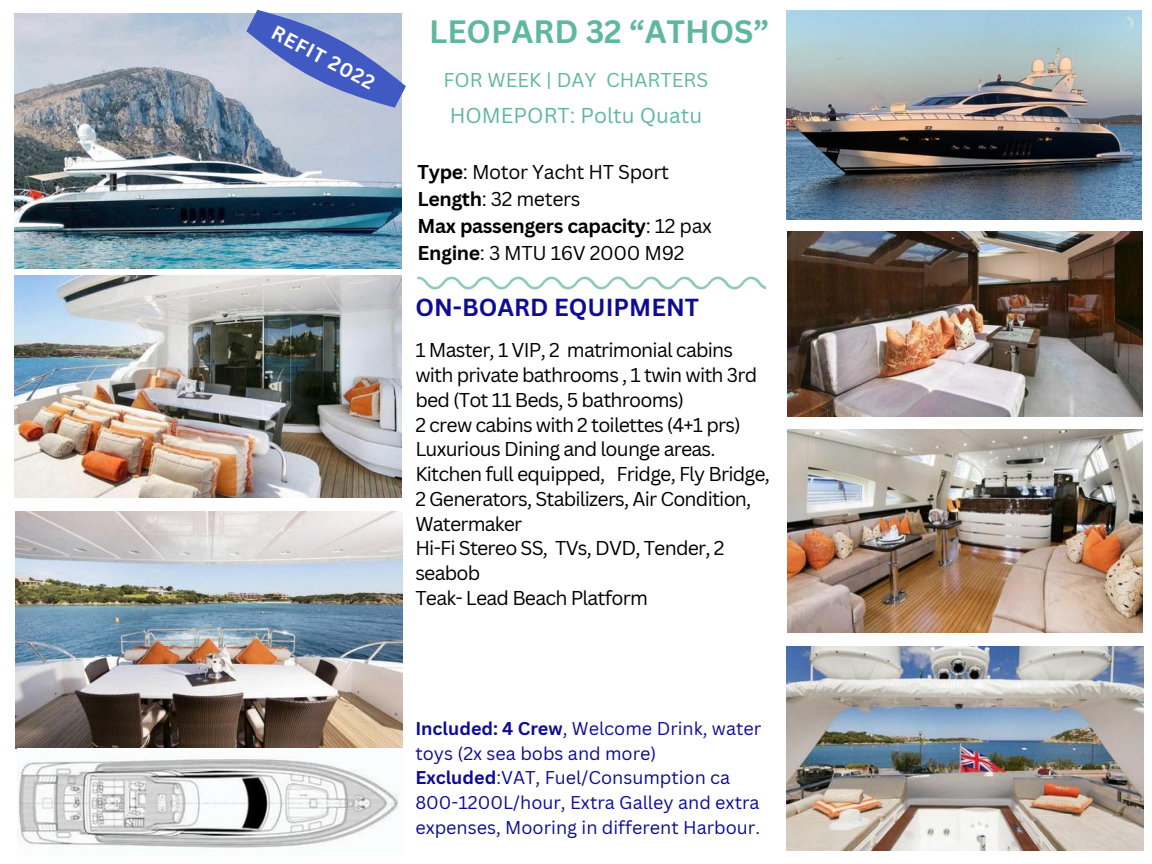
<style>
.page{position:relative;width:1152px;height:864px;background:#fff}
.page>*{position:absolute;margin:0;border:0;box-sizing:border-box;transform-origin:0 0}
.t1{font:700 31.5px "Canva Sans";color:#5fb7a1}
.t2{font:700 24px "Canva Sans";color:#0e0b99}
.t3{font:21px "Canva Sans";color:#5fb7a1}
.t4{font:19.5px/24.8px "Canva Sans";letter-spacing:-.04em;color:#000}
.t5{font:19.5px/27px "Canva Sans";letter-spacing:-.02em;color:#000}
.t6{font:19.5px "Canva Sans";color:#5fb7a1}
.t7{font:700 19.5px "Canva Sans";color:#fff}
.t8{font:18px/24.8px "Canva Sans";color:#0e0b99}
.s1{font-weight:700}
</style>
<div class="page">
<svg style="left:417px;top:277px;width:349px;height:12px"></svg>
<img style="left:15px;top:13px;width:387px;height:256px">
<svg style="left:246px;top:10px;width:160px;height:98px;background:#909ed2"></svg>
<img style="left:15px;top:276px;width:387px;height:222px">
<img style="left:15px;top:511px;width:387px;height:238px">
<img style="left:787px;top:232px;width:356px;height:185px">
<img style="left:787px;top:429px;width:356px;height:204px">
<img style="left:17px;top:748px;width:385px;height:100px">
<img style="left:787px;top:646px;width:356px;height:205px">
<img style="left:787px;top:11px;width:354px;height:208px">
<p class="t7" style="left:280px;top:19px;width:115px;rotate:28deg">REFIT 2022</p>
<h1 class="t1" style="left:429px;top:9px;width:341px">LEOPARD 32 “ATHOS”</h1>
<p class="t6" style="left:444px;top:67px;width:266px">FOR WEEK | DAY CHARTERS</p>
<p class="t3" style="left:450px;top:101px;width:254px">HOMEPORT: Poltu Quatu</p>
<p class="t5" style="left:418px;top:157px;width:296px"><span class="s1">Type</span>: Motor Yacht HT Sport<br><span class="s1">Length</span>: 32 meters<br><span class="s1">Max passengers capacity</span>: 12 pax<br><span class="s1">Engine</span>: 3 MTU 16V 2000 M92</p>
<p class="t2" style="left:415px;top:291px;width:285px">ON-BOARD EQUIPMENT</p>
<p class="t4" style="left:415px;top:337px;width:356px">1 Master, 1 VIP, 2 matrimonial cabins with private bathrooms , 1 twin with 3rd bed (Tot 11 Beds, 5 bathrooms)<br>2 crew cabins with 2 toilettes (4+1 prs)<br>Luxurious Dining and lounge areas.<br>Kitchen full equipped, Fridge, Fly Bridge,<br>2 Generators, Stabilizers, Air Condition,<br>Watermaker<br>Hi-Fi Stereo SS, TVs, DVD, Tender, 2 seabob<br>Teak- Lead Beach Platform</p>
<p class="t8" style="left:415px;top:715px;width:347px"><span class="s1">Included: 4 Crew</span>, Welcome Drink, water toys (2x sea bobs and more)<br><span class="s1">Excluded</span>:VAT, Fuel/Consumption ca 800-1200L/hour, Extra Galley and extra expenses, Mooring in different Harbour.</p>
</div>
